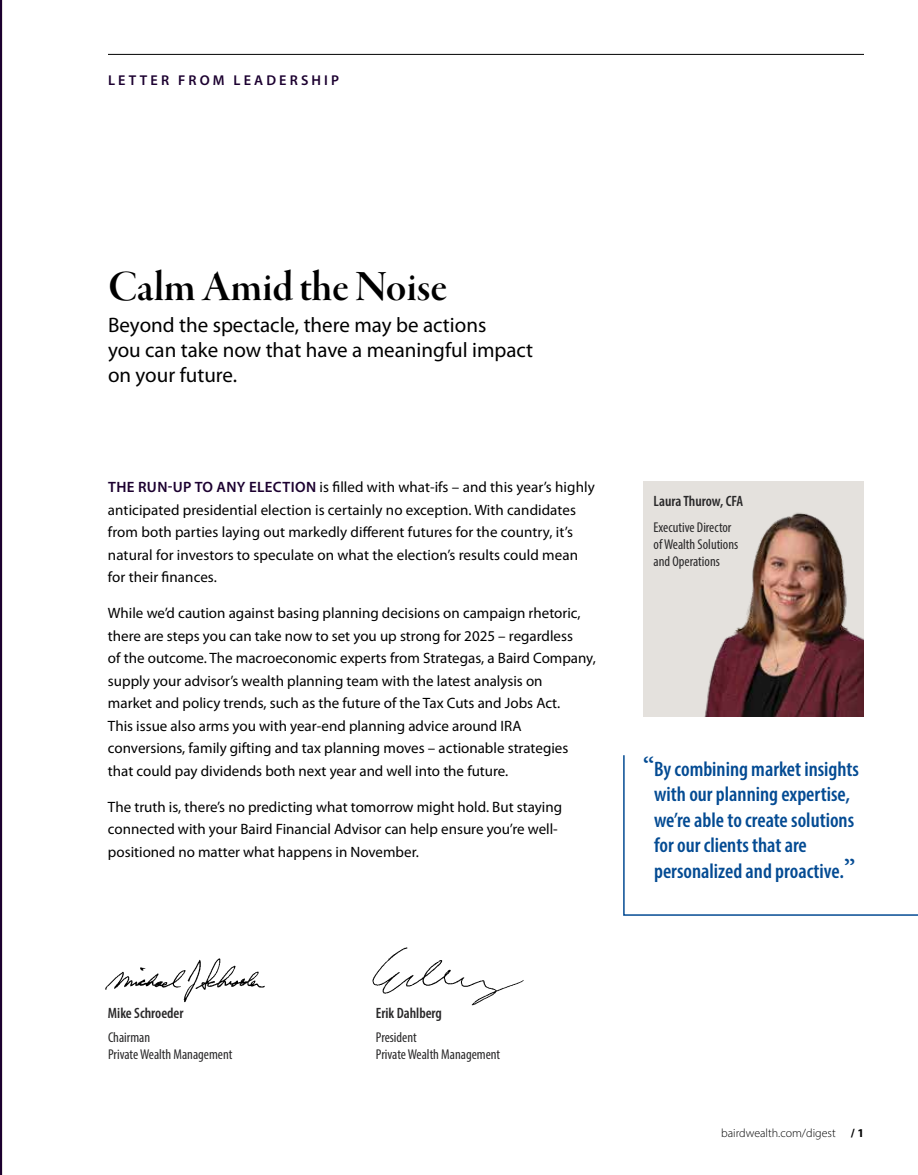
<style>
.page{position:relative;width:918px;height:1175px;background:#fff}
.page>*{position:absolute;margin:0;border:0;box-sizing:border-box;transform-origin:0 0}
.t1{font:45px "Garamond Premr Pro Smbd Disp";color:#000}
.t2{font:600 condensed 21px/25.5px "Myriad Pro";color:#044b93}
.t3{font:21px/25.2px "Myriad Pro";color:#000}
.t4{font:15px/22.5px "Myriad Pro";color:#000}
.t5{font:600 condensed 15px "Myriad Pro";color:#292829}
.t6{font:condensed 14.25px/17.1px "Myriad Pro";color:#292829}
.t7{font:600 14.25px "Myriad Pro";letter-spacing:.22em;color:#1c0030}
.t8{font:300 12px "Myriad Pro";color:#000}
.t9{font:700 12px "Myriad Pro";color:#000}
.s1{font-weight:600;color:#1c0030}
.s2{font-family:"Garamond Premr Pro Capt";font-weight:400;font-stretch:normal;font-size:28.5px}
</style>
<div class="page">
<hr style="left:0;top:0;width:3px;height:1174px;background:#e4e1dd">
<hr style="left:108px;top:54px;width:756px;height:1px;background:#000">
<img style="left:105px;top:958px;width:160px;height:45px">
<img style="left:372px;top:947px;width:152px;height:59px">
<div style="left:643px;top:481px;width:221px;height:235px;background:#e4e1dd"></div>
<img style="left:705px;top:513px;width:159px;height:203px">
<hr style="left:0;top:0;width:1px;height:1174px;background:#1c0030">
<svg style="left:623px;top:755px;width:295px;height:161px"></svg>
<p class="t7" style="left:108px;top:71px;width:232px">LETTER FROM LEADERSHIP</p>
<h1 class="t1" style="left:108px;top:262px;width:341px">Calm Amid the Noise</h1>
<h2 class="t3" style="left:108px;top:312px;width:427px">Beyond the spectacle, there may be actions<br>you can take now that have a meaningful impact on your future.</h2>
<p class="t4" style="left:108px;top:475px;width:488px"><span class="s1">THE RUN-UP TO ANY ELECTION</span> is filled with what-ifs – and this year’s highly anticipated presidential election is certainly no exception. With candidates from both parties laying out markedly different futures for the country, it’s natural for investors to speculate on what the election’s results could mean for their finances.</p>
<p class="t4" style="left:108px;top:601px;width:489px">While we’d caution against basing planning decisions on campaign rhetoric, there are steps you can take now to set you up strong for 2025 – regardless<br>of the outcome. The macroeconomic experts from Strategas, a Baird Company, supply your advisor’s wealth planning team with the latest analysis on<br>market and policy trends, such as the future of the Tax Cuts and Jobs Act.<br>This issue also arms you with year-end planning advice around IRA conversions, family gifting and tax planning moves – actionable strategies that could pay dividends both next year and well into the future.</p>
<p class="t4" style="left:108px;top:795px;width:456px">The truth is, there’s no predicting what tomorrow might hold. But staying connected with your Baird Financial Advisor can help ensure you’re well&shy;positioned no matter what happens in November.</p>
<p class="t5" style="left:654px;top:492px;width:91px">Laura Thurow, CFA</p>
<p class="t6" style="left:654px;top:518px;width:86px">Executive Director of Wealth Solutions and Operations</p>
<h2 class="t2" style="left:654px;top:755px;width:206px;text-indent:-11px"><span class="s2">“</span>By combining market insights with our planning expertise, we’re able to create solutions for our clients that are personalized and proactive.<span class="s2">”</span></h2>
<p class="t5" style="left:108px;top:1003px;width:77px">Mike Schroeder</p>
<p class="t6" style="left:108px;top:1028px;width:126px">Chairman<br>Private Wealth Management</p>
<p class="t5" style="left:376px;top:1003px;width:68px">Erik Dahlberg</p>
<p class="t6" style="left:376px;top:1028px;width:126px">President<br>Private Wealth Management</p>
<p class="t8" style="left:721px;top:1126px;width:116px">bairdwealth.com/digest</p>
<p class="t9" style="left:851px;top:1125px;width:15px">/ 1</p>
</div>
